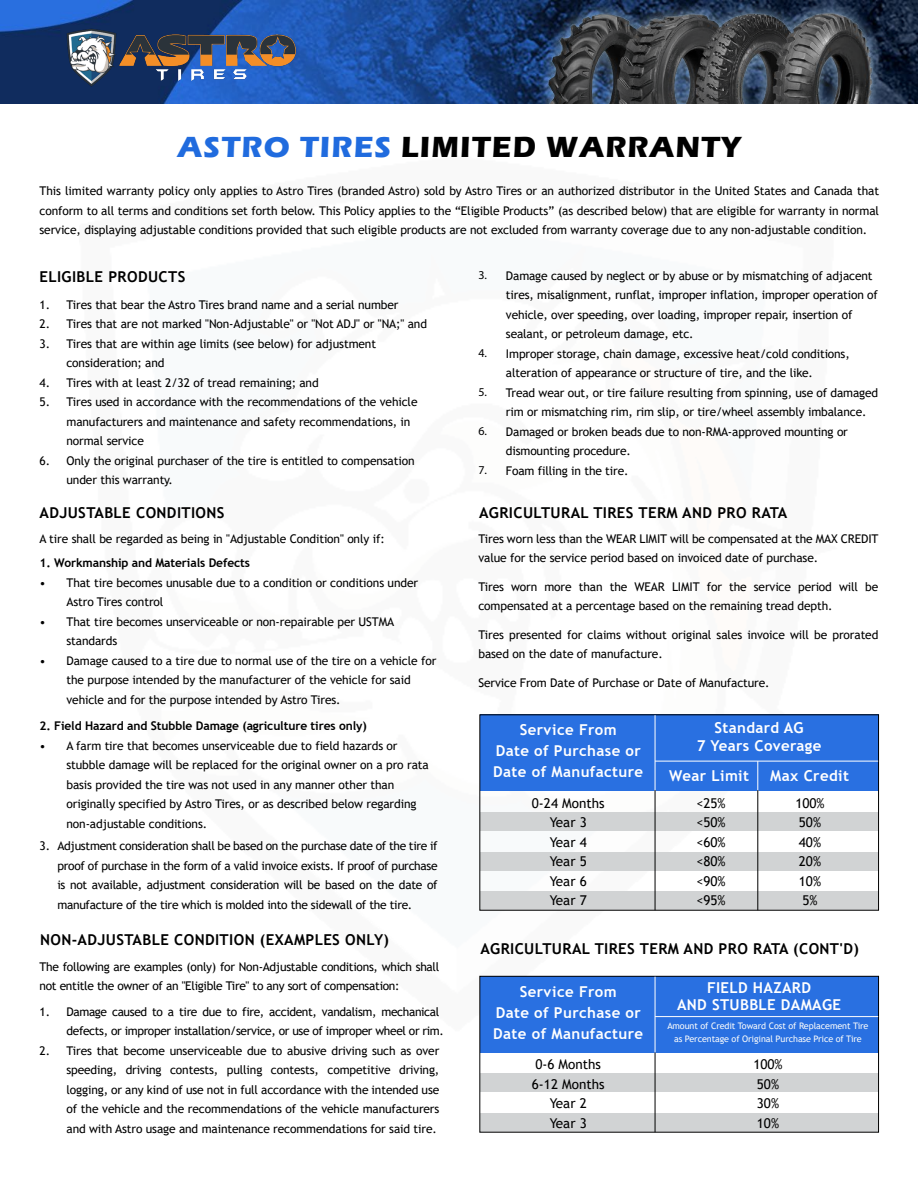
<style>
.page{position:relative;width:918px;height:1188px;background:#fff}
.page>*{position:absolute;margin:0;border:0;box-sizing:border-box;transform-origin:0 0}
.t1{font:700 30px "Eras ITC";letter-spacing:.04em;color:#000}
.t2{font:700 15px/21px "Trebuchet MS";letter-spacing:.025em;color:#fff;text-align:center}
.t3{font:700 15px "Trebuchet MS";letter-spacing:.025em;color:#000}
.t4{font:13.5px/19.5px "Trebuchet MS";color:#000;text-align:center}
.t5{font:12px/19.5px "Trebuchet MS";letter-spacing:-.01em;color:#000}
.t6{font:12px/19.5px "Trebuchet MS";letter-spacing:-.03em;color:#000}
.t7{font:700 12px "Trebuchet MS";letter-spacing:-.01em;color:#000}
.t8{font:12px "Myriad Pro";color:#000}
.t9{font:9px/13.5px "Trebuchet MS";letter-spacing:-.01em;color:#f8fafb;text-align:center}
.s1{color:#206bde}
</style>
<div class="page">
<img style="left:0;top:0;width:918px;height:103px">
<img style="left:66px;top:28px;width:231px;height:58px">
<img style="left:531px;top:0;width:377px;height:104px">
<div style="left:480px;top:714px;width:399px;height:77px;background:#2970e1"></div>
<div style="left:480px;top:812px;width:399px;height:19px;background:#d1d3d4"></div>
<div style="left:480px;top:852px;width:399px;height:19px;background:#d1d3d4"></div>
<div style="left:480px;top:891px;width:399px;height:19px;background:#d1d3d4"></div>
<hr style="left:655px;top:715px;width:1px;height:76px;background:#fff">
<hr style="left:757px;top:761px;width:1px;height:30px;background:#fff">
<hr style="left:655px;top:761px;width:223px;height:1px;background:#fff">
<hr style="left:655px;top:790px;width:1px;height:120px;background:#000">
<hr style="left:757px;top:790px;width:1px;height:120px;background:#000">
<div style="left:480px;top:976px;width:399px;height:77px;background:#2970e1"></div>
<div style="left:480px;top:1073px;width:399px;height:19px;background:#d1d3d4"></div>
<div style="left:480px;top:1113px;width:399px;height:19px;background:#d1d3d4"></div>
<div style="left:479px;top:976px;width:400px;height:157px;border:1px solid #000"></div>
<hr style="left:655px;top:977px;width:1px;height:76px;background:#fff">
<hr style="left:655px;top:1016px;width:223px;height:1px;background:#fff">
<hr style="left:655px;top:1053px;width:1px;height:79px;background:#000">
<h1 class="t1" style="left:178px;top:129px;width:564px"><span class="s1">ASTRO TIRES</span> LIMITED WARRANTY</h1>
<p class="t5" style="left:40px;top:181px;width:841px;text-align:justify">This limited warranty policy only applies to Astro Tires (branded Astro) sold by Astro Tires or an authorized distributor in the United States and Canada that conform to all terms and conditions set forth below. This Policy applies to the “Eligible Products” (as described below) that are eligible for warranty in normal service, displaying adjustable conditions provided that such eligible products are not excluded from warranty coverage due to any non-adjustable condition.</p>
<p class="t3" style="left:40px;top:267px;width:147px">ELIGIBLE PRODUCTS</p>
<p class="t5" style="left:40px;top:295px;width:361px">1. Tires that bear the Astro Tires brand name and a serial number</p>
<p class="t5" style="left:40px;top:314px;width:389px">2. Tires that are not marked "Non-Adjustable" or "Not ADJ" or "NA;" and</p>
<p class="t5" style="left:67px;top:334px;width:311px;text-indent:-27px">3. Tires that are within age limits (see below) for adjustment consideration; and</p>
<p class="t5" style="left:40px;top:373px;width:281px">4. Tires with at least 2/32 of tread remaining; and</p>
<p class="t5" style="left:67px;top:392px;width:353px;text-indent:-27px">5. Tires used in accordance with the recommendations of the vehicle manufacturers and maintenance and safety recommendations, in normal service</p>
<p class="t5" style="left:67px;top:451px;width:350px;text-indent:-27px">6. Only the original purchaser of the tire is entitled to compensation under this warranty.</p>
<p class="t3" style="left:40px;top:503px;width:187px">ADJUSTABLE CONDITIONS</p>
<p class="t5" style="left:40px;top:529px;width:347px">A tire shall be regarded as being in "Adjustable Condition" only if:</p>
<p class="t7" style="left:40px;top:556px;width:212px">1. Workmanship and Materials Defects</p>
<p class="t5" style="left:67px;top:573px;width:353px;text-indent:-27px">• That tire becomes unusable due to a condition or conditions under<br>Astro Tires control</p>
<p class="t5" style="left:67px;top:612px;width:329px;text-indent:-27px">• That tire becomes unserviceable or non-repairable per USTMA standards</p>
<p class="t5" style="left:67px;top:651px;width:371px;text-indent:-27px">• Damage caused to a tire due to normal use of the tire on a vehicle for the purpose intended by the manufacturer of the vehicle for said vehicle and for the purpose intended by Astro Tires.</p>
<p class="t7" style="left:40px;top:718px;width:329px">2. Field Hazard and Stubble Damage (agriculture tires only)</p>
<p class="t5" style="left:67px;top:735px;width:364px;text-indent:-27px">• A farm tire that becomes unserviceable due to field hazards or stubble damage will be replaced for the original owner on a pro rata basis provided the tire was not used in any manner other than originally specified by Astro Tires, or as described below regarding non-adjustable conditions.</p>
<p class="t5" style="left:57px;top:836px;width:382px;text-align:justify;text-indent:-18px">3. Adjustment consideration shall be based on the purchase date of the tire if proof of purchase in the form of a valid invoice exists. If proof of purchase is not available, adjustment consideration will be based on the date of manufacture of the tire which is molded into the sidewall of the tire.</p>
<p class="t3" style="left:40px;top:931px;width:351px">NON-ADJUSTABLE CONDITION (EXAMPLES ONLY)</p>
<p class="t5" style="left:40px;top:957px;width:401px">The following are examples (only) for Non-Adjustable conditions, which shall not entitle the owner of an "Eligible Tire" to any sort of compensation:</p>
<p class="t6" style="left:67px;top:1002px;width:379px;text-indent:-27px">1. Damage caused to a tire due to fire, accident, vandalism, mechanical defects, or improper installation/service, or use of improper wheel or rim.</p>
<p class="t5" style="left:67px;top:1041px;width:374px;text-align:justify;text-indent:-27px">2. Tires that become unserviceable due to abusive driving such as over speeding, driving contests, pulling contests, competitive driving, logging, or any kind of use not in full accordance with the intended use of the vehicle and the recommendations of the vehicle manufacturers and with Astro usage and maintenance recommendations for said tire.</p>
<p class="t8" style="left:479px;top:268px;width:10px">3.</p>
<p class="t8" style="left:479px;top:346px;width:10px">4.</p>
<p class="t8" style="left:479px;top:385px;width:10px">5.</p>
<p class="t8" style="left:479px;top:424px;width:10px">6.</p>
<p class="t8" style="left:479px;top:463px;width:10px">7.</p>
<p class="t5" style="left:506px;top:265px;width:374px">Damage caused by neglect or by abuse or by mismatching of adjacent tires, misalignment, runflat, improper inflation, improper operation of vehicle, over speeding, over loading, improper repair, insertion of sealant, or petroleum damage, etc.<br>Improper storage, chain damage, excessive heat/cold conditions, alteration of appearance or structure of tire, and the like.<br>Tread wear out, or tire failure resulting from spinning, use of damaged rim or mismatching rim, rim slip, or tire/wheel assembly imbalance.<br>Damaged or broken beads due to non-RMA-approved mounting or dismounting procedure.<br>Foam filling in the tire.</p>
<p class="t3" style="left:479px;top:503px;width:310px">AGRICULTURAL TIRES TERM AND PRO RATA</p>
<p class="t5" style="left:478px;top:529px;width:402px">Tires worn less than the WEAR LIMIT will be compensated at the MAX CREDIT value for the service period based on invoiced date of purchase.</p>
<p class="t5" style="left:478px;top:577px;width:401px">Tires worn more than the WEAR LIMIT for the service period will be compensated at a percentage based on the remaining tread depth.</p>
<p class="t5" style="left:478px;top:625px;width:401px">Tires presented for claims without original sales invoice will be prorated based on the date of manufacture.</p>
<p class="t5" style="left:478px;top:673px;width:293px">Service From Date of Purchase or Date of Manufacture.</p>
<p class="t2" style="left:493px;top:720px;width:151px">Service From<br>Date of Purchase or<br>Date of Manufacture</p>
<p class="t2" style="left:697px;top:719px;width:126px;line-height:18px">Standard AG<br>7 Years Coverage</p>
<p class="t2" style="left:669px;top:765px;width:81px">Wear Limit</p>
<p class="t2" style="left:770px;top:765px;width:80px">Max Credit</p>
<p class="t4" style="left:532px;top:793px;width:74px">0-24 Months<br>Year 3<br>Year 4<br>Year 5<br>Year 6<br>Year 7</p>
<p class="t4" style="left:696px;top:793px;width:31px;text-align:justify">&lt;25% &lt;50% &lt;60% &lt;80% &lt;90% &lt;95%</p>
<p class="t4" style="left:795px;top:793px;width:31px;text-align:left">100%<br>50%<br>40%<br>20%<br>10%<br>5%</p>
<p class="t3" style="left:480px;top:939px;width:380px">AGRICULTURAL TIRES TERM AND PRO RATA (CONT'D)</p>
<p class="t2" style="left:493px;top:981px;width:151px">Service From<br>Date of Purchase or<br>Date of Manufacture</p>
<p class="t2" style="left:677px;top:979px;width:165px;line-height:16.5px">FIELD HAZARD<br>AND STUBBLE DAMAGE</p>
<p class="t4" style="left:532px;top:1054px;width:74px">0-6 Months<br>6-12 Months<br>Year 2<br>Year 3</p>
<p class="t4" style="left:753px;top:1054px;width:31px;text-align:left">100%<br>50%<br>30%<br>10%</p>
<p class="t9" style="left:667px;top:1019px;width:203px">Amount of Credit Toward Cost of Replacement Tire as Percentage of Original Purchase Price of Tire</p>
</div>
